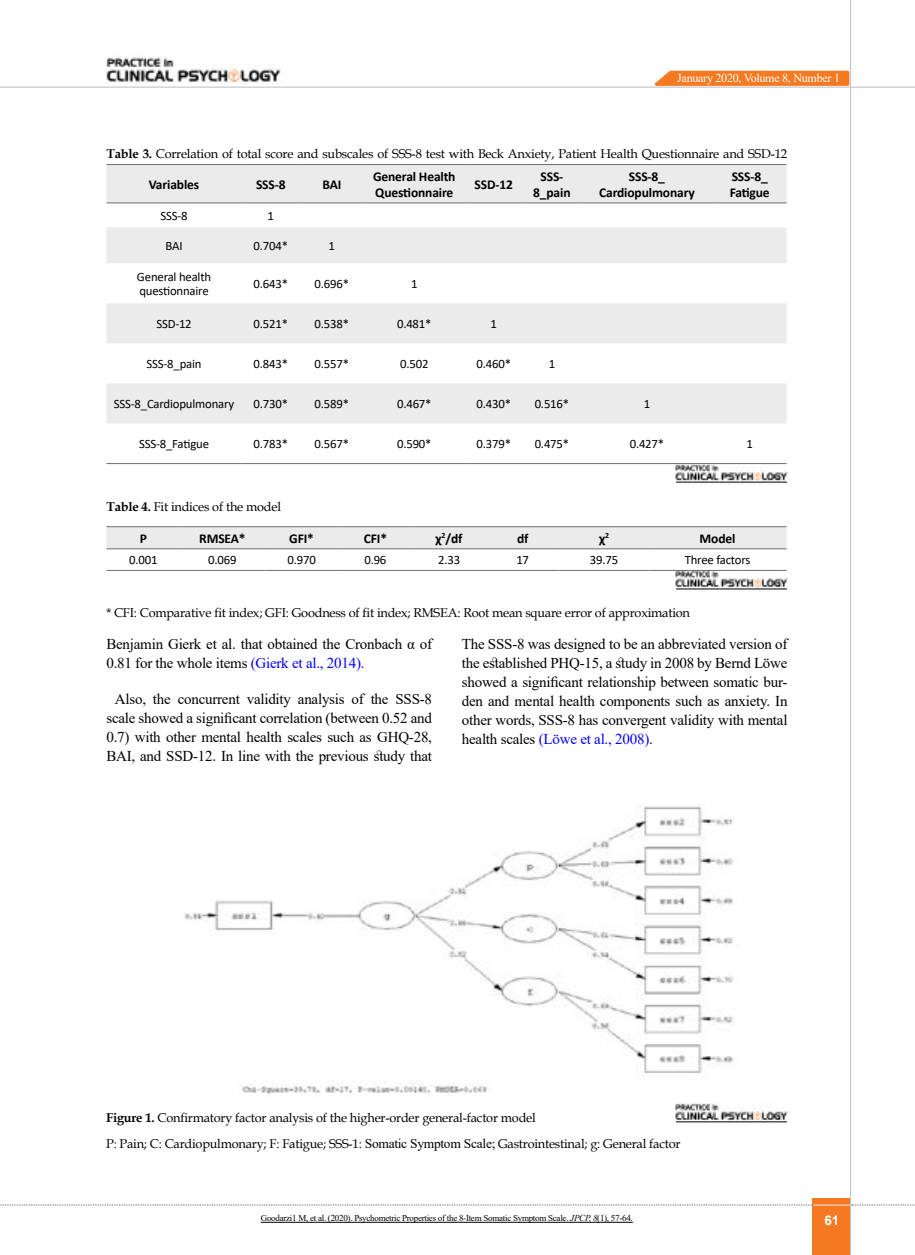
<style>
.page{position:relative;width:915px;height:1255px;background:#fff}
.page>*{position:absolute;margin:0;border:0;box-sizing:border-box;transform-origin:0 0}
.t1{font:15px/19px "Times New Roman";letter-spacing:-.015em;color:#000}
.t2{font:700 13.5px/16.2px "Calibri";letter-spacing:-.01em;color:#000}
.t3{font:700 13.5px "Arial";color:#fff}
.t4{font:12.75px/26.2px "Book Antiqua";letter-spacing:-.015em;color:#000}
.t5{font:12.75px/13.5px "Calibri";letter-spacing:-.015em;color:#000}
.t6{font:12.15px "Times New Roman";letter-spacing:-.025em;color:#fff}
.t7{font:9px "Times New Roman";letter-spacing:-.03em;color:#000}
.s1{font-weight:700}
.s2{color:#00f}
.s3{font-family:"Times New Roman";font-size:13.5px}
.s4{font-style:italic}
</style>
<div class="page">
<div style="left:812px;top:1198px;width:38px;height:56px;background:#f47920"></div>
<hr style="left:849px;top:0;width:1px;height:1254px;background:#c2c4c6">
<hr style="left:0;top:87px;width:914px;height:1px;background:#c2c4c6">
<hr style="left:812px;top:1204px;width:38px;height:1px;background:#ebebec">
<svg style="left:0;top:1204px;width:812px;height:1px"></svg>
<svg style="left:851px;top:1204px;width:64px;height:1px"></svg>
<svg style="left:648px;top:69px;width:202px;height:18px;background:#f4944e"></svg>
<img style="left:106px;top:54px;width:175px;height:30px">
<svg style="left:106px;top:165px;width:680px;height:258px;fill:#ebebec"></svg>
<hr style="left:712px;top:164px;width:74px;height:1px;background:#6d6e71">
<hr style="left:580px;top:164px;width:132px;height:1px;background:#6d6e71">
<hr style="left:522px;top:164px;width:58px;height:1px;background:#6d6e71">
<hr style="left:464px;top:164px;width:58px;height:1px;background:#6d6e71">
<hr style="left:364px;top:164px;width:100px;height:1px;background:#6d6e71">
<hr style="left:300px;top:164px;width:64px;height:1px;background:#6d6e71">
<hr style="left:242px;top:164px;width:58px;height:1px;background:#6d6e71">
<hr style="left:106px;top:164px;width:136px;height:1px;background:#6d6e71">
<hr style="left:712px;top:202px;width:74px;height:1px;background:#6d6e71">
<hr style="left:580px;top:202px;width:132px;height:1px;background:#6d6e71">
<hr style="left:522px;top:202px;width:58px;height:1px;background:#6d6e71">
<hr style="left:464px;top:202px;width:58px;height:1px;background:#6d6e71">
<hr style="left:364px;top:202px;width:100px;height:1px;background:#6d6e71">
<hr style="left:300px;top:202px;width:64px;height:1px;background:#6d6e71">
<hr style="left:242px;top:202px;width:58px;height:1px;background:#6d6e71">
<hr style="left:106px;top:202px;width:136px;height:1px;background:#6d6e71">
<hr style="left:580px;top:463px;width:132px;height:1px;background:#6d6e71">
<hr style="left:522px;top:463px;width:58px;height:1px;background:#6d6e71">
<hr style="left:464px;top:463px;width:58px;height:1px;background:#6d6e71">
<hr style="left:364px;top:463px;width:100px;height:1px;background:#6d6e71">
<hr style="left:300px;top:463px;width:64px;height:1px;background:#6d6e71">
<hr style="left:242px;top:463px;width:58px;height:1px;background:#6d6e71">
<hr style="left:106px;top:463px;width:136px;height:1px;background:#6d6e71">
<img style="left:675px;top:463px;width:112px;height:21px">
<hr style="left:675px;top:481px;width:111px;height:1px;background:#000">
<div style="left:106px;top:527px;width:680px;height:21px;background:#ebebec"></div>
<hr style="left:106px;top:526px;width:74px;height:1px;background:#6d6e71">
<hr style="left:180px;top:526px;width:84px;height:1px;background:#6d6e71">
<hr style="left:264px;top:526px;width:74px;height:1px;background:#6d6e71">
<hr style="left:338px;top:526px;width:74px;height:1px;background:#6d6e71">
<hr style="left:412px;top:526px;width:74px;height:1px;background:#6d6e71">
<hr style="left:486px;top:526px;width:73px;height:1px;background:#6d6e71">
<hr style="left:559px;top:526px;width:89px;height:1px;background:#6d6e71">
<hr style="left:648px;top:526px;width:138px;height:1px;background:#6d6e71">
<hr style="left:106px;top:548px;width:74px;height:1px;background:#6d6e71">
<hr style="left:180px;top:548px;width:84px;height:1px;background:#6d6e71">
<hr style="left:264px;top:548px;width:74px;height:1px;background:#6d6e71">
<hr style="left:338px;top:548px;width:74px;height:1px;background:#6d6e71">
<hr style="left:412px;top:548px;width:74px;height:1px;background:#6d6e71">
<hr style="left:486px;top:548px;width:73px;height:1px;background:#6d6e71">
<hr style="left:559px;top:548px;width:89px;height:1px;background:#6d6e71">
<hr style="left:648px;top:548px;width:138px;height:1px;background:#6d6e71">
<hr style="left:106px;top:570px;width:74px;height:1px;background:#6d6e71">
<hr style="left:180px;top:570px;width:84px;height:1px;background:#6d6e71">
<hr style="left:264px;top:570px;width:74px;height:1px;background:#6d6e71">
<hr style="left:338px;top:570px;width:74px;height:1px;background:#6d6e71">
<hr style="left:412px;top:570px;width:74px;height:1px;background:#6d6e71">
<hr style="left:486px;top:570px;width:73px;height:1px;background:#6d6e71">
<hr style="left:559px;top:570px;width:89px;height:1px;background:#6d6e71">
<hr style="left:648px;top:570px;width:138px;height:1px;background:#6d6e71">
<img style="left:675px;top:570px;width:112px;height:21px">
<hr style="left:675px;top:588px;width:111px;height:1px;background:#000">
<img style="left:184px;top:806px;width:550px;height:289px">
<img style="left:675px;top:1103px;width:112px;height:20px">
<hr style="left:675px;top:1121px;width:111px;height:1px;background:#000">
<hr style="left:261px;top:1221px;width:371px;height:1px;background:#000">
<p class="t6" style="left:677px;top:69px;width:164px">January 2020, Volume 8, Number 1</p>
<p class="t4" style="left:106px;top:140px;width:682px"><span class="s1">Table 3.</span> Correlation of total score and subscales of SSS-8 test with Beck Anxiety, Patient Health Questionnaire and SSD-12</p>
<p class="t2" style="left:729px;top:168px;width:42px">SSS-8_<br>Fatigue</p>
<p class="t2" style="left:373px;top:168px;width:84px">General Health<br>Questionnaire</p>
<p class="t2" style="left:533px;top:168px;width:39px;text-align:center">SSS-<br>8_pain</p>
<p class="t2" style="left:599px;top:168px;width:97px;text-align:center">SSS-8_<br>Cardiopulmonary</p>
<p class="t2" style="left:149px;top:176px;width:52px">Variables</p>
<p class="t2" style="left:256px;top:176px;width:31px">SSS-8</p>
<p class="t2" style="left:322px;top:176px;width:20px">BAI</p>
<p class="t5" style="left:160px;top:208px;width:29px">SSS-8</p>
<p class="t5" style="left:267px;top:208px;width:8px">1</p>
<p class="t5" style="left:165px;top:239px;width:19px">BAI</p>
<p class="t5" style="left:253px;top:239px;width:36px">0.704*</p>
<p class="t5" style="left:328px;top:239px;width:8px">1</p>
<p class="t5" style="left:253px;top:277px;width:36px">0.643*</p>
<p class="t5" style="left:314px;top:277px;width:36px">0.696*</p>
<p class="t5" style="left:411px;top:277px;width:8px">1</p>
<p class="t2" style="left:474px;top:176px;width:40px">SSD-12</p>
<p class="t5" style="left:137px;top:270px;width:76px">General health questionnaire</p>
<p class="t5" style="left:156px;top:317px;width:37px">SSD-12</p>
<p class="t5" style="left:253px;top:317px;width:36px">0.521*</p>
<p class="t5" style="left:314px;top:317px;width:36px">0.538*</p>
<p class="t5" style="left:397px;top:317px;width:36px">0.481*</p>
<p class="t5" style="left:490px;top:317px;width:8px">1</p>
<p class="t5" style="left:146px;top:357px;width:56px">SSS-8_pain</p>
<p class="t5" style="left:253px;top:357px;width:36px">0.843*</p>
<p class="t5" style="left:314px;top:357px;width:36px">0.557*</p>
<p class="t5" style="left:400px;top:357px;width:30px">0.502</p>
<p class="t5" style="left:476px;top:357px;width:36px">0.460*</p>
<p class="t5" style="left:548px;top:357px;width:8px">1</p>
<p class="t5" style="left:114px;top:397px;width:122px">SSS-8_Cardiopulmonary</p>
<p class="t5" style="left:253px;top:397px;width:36px">0.730*</p>
<p class="t5" style="left:314px;top:397px;width:36px">0.589*</p>
<p class="t5" style="left:397px;top:397px;width:36px">0.467*</p>
<p class="t5" style="left:476px;top:397px;width:36px">0.430*</p>
<p class="t5" style="left:534px;top:397px;width:36px">0.516*</p>
<p class="t5" style="left:643px;top:397px;width:8px">1</p>
<p class="t5" style="left:139px;top:437px;width:71px">SSS-8_Fatigue</p>
<p class="t5" style="left:253px;top:437px;width:36px">0.783*</p>
<p class="t5" style="left:314px;top:437px;width:36px">0.567*</p>
<p class="t5" style="left:397px;top:437px;width:36px">0.590*</p>
<p class="t5" style="left:476px;top:437px;width:36px">0.379*</p>
<p class="t5" style="left:534px;top:437px;width:36px">0.475*</p>
<p class="t5" style="left:629px;top:437px;width:36px">0.427*</p>
<p class="t5" style="left:746px;top:437px;width:8px">1</p>
<p class="t4" style="left:106px;top:493px;width:176px"><span class="s1">Table 4.</span> Fit indices of the model</p>
<p class="t2" style="left:140px;top:530px;width:9px">P</p>
<p class="t2" style="left:199px;top:530px;width:48px">RMSEA*</p>
<p class="t2" style="left:289px;top:530px;width:26px">GFI*</p>
<p class="t2" style="left:363px;top:530px;width:25px">CFI*</p>
<p class="t2" style="left:435px;top:530px;width:28px">χ<sup>2</sup>/df</p>
<p class="t2" style="left:517px;top:530px;width:13px">df</p>
<p class="t2" style="left:599px;top:530px;width:11px">χ<sup>2</sup></p>
<p class="t2" style="left:699px;top:530px;width:37px">Model</p>
<p class="t5" style="left:129px;top:553px;width:30px">0.001</p>
<p class="t5" style="left:208px;top:553px;width:30px">0.069</p>
<p class="t5" style="left:287px;top:553px;width:30px">0.970</p>
<p class="t5" style="left:364px;top:553px;width:24px">0.96</p>
<p class="t5" style="left:438px;top:553px;width:24px">2.33</p>
<p class="t5" style="left:516px;top:553px;width:14px">17</p>
<p class="t5" style="left:589px;top:553px;width:30px">39.75</p>
<p class="t5" style="left:684px;top:553px;width:67px">Three factors</p>
<p class="t4" style="left:106px;top:599px;width:585px">* CFI: Comparative fit index; GFI: Goodness of fit index; RMSEA: Root mean square error of approximation</p>
<p class="t1" style="left:106px;top:634px;width:327px">Benjamin Gierk et al. that obtained the Cronbach α of<br>0.81 for the whole items <span class="s2">(Gierk et al., 2014).</span></p>
<p class="t1" style="left:106px;top:689px;width:327px;text-align:center">Also, the concurrent validity analysis of the SSS-8 scale showed a significant correlation (between 0.52 and 0.7) with other mental health scales such as GHQ-28, BAI, and SSD-12. In line with the previous study that</p>
<p class="t1" style="left:461px;top:634px;width:327px;text-align:justify">The SSS-8 was designed to be an abbreviated version of the established PHQ-15, a study in 2008 by Bernd Löwe showed a significant relationship between somatic bur&shy;den and mental health components such as anxiety. In other words, SSS-8 has convergent validity with mental health scales <span class="s2">(Löwe et al., 2008)</span>.</p>
<p class="t4" style="left:106px;top:1104px;width:575px"><span class="s1">Figure 1.</span> Confirmatory factor analysis of the higher-order general-factor model<br>P: Pain; C: Cardiopulmonary; F: Fatigue; SSS-1: <span class="s3">Somatic Symptom Scale;</span> Gastrointestinal; g: General factor</p>
<p class="t7" style="left:261px;top:1211px;width:373px">Goodarzi1 M, et al. (2020). Psychometric Properties of the 8-Item Somatic Symptom Scale. <span class="s4">JPCP, 8</span>(1), 57-64.</p>
<p class="t3" style="left:824px;top:1210px;width:17px">61</p>
</div>
